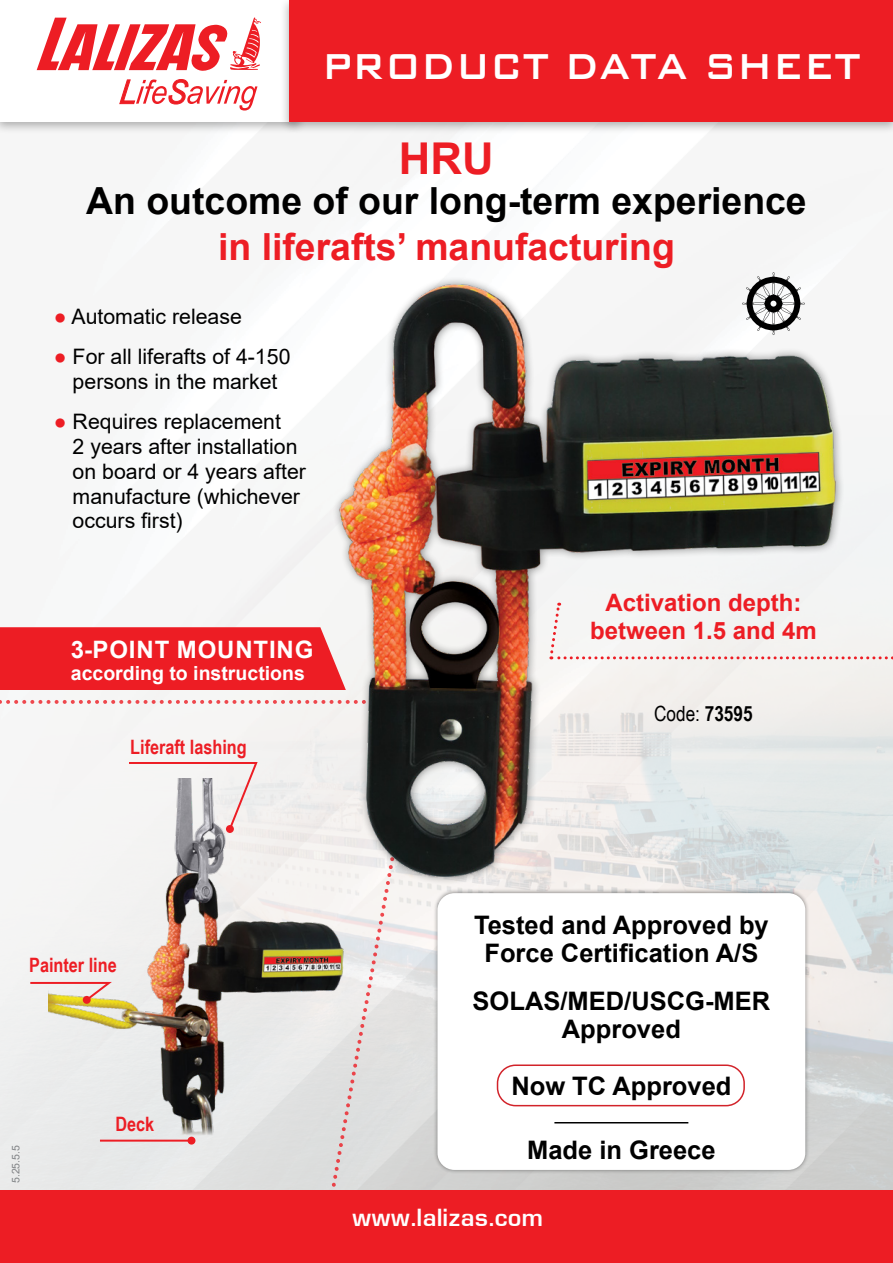
<style>
.page{position:relative;width:893px;height:1263px;background:#fff}
.page>*{position:absolute;margin:0;border:0;box-sizing:border-box;transform-origin:0 0}
.t1{font:48.15px "AG Bank Gothic Cnd Bold";color:#fff}
.t2{font:700 43.8px "Arial";color:#ed1d24}
.t3{font:700 37.35px "Arial";color:#000}
.t4{font:700 37.35px "Arial";color:#ed1d24}
.t5{font:27px "UB Europa Bold";color:#fff}
.t6{font:700 25.5px/28.5px "Arial";color:#000;text-align:center}
.t7{font:700 24px/28.5px "Arial";color:#ed1d24;text-align:center}
.t8{font:700 24px "Arial";letter-spacing:.035em;color:#fff}
.t9{font:21.3px/24.9px "Arial";color:#000;text-align:center}
.t10{font:21px "Arial Narrow";color:#000}
.t11{font:700 19.8px "Arial Narrow";color:#ed1d24}
.t12{font:700 19.5px "Arial";color:#fff}
.t13{font:10.5px "Arial";color:#808285}
.s1{font-family:"Arial Narrow";color:#ed1d24}
.s2{font-weight:700}
</style>
<div class="page">
<div style="left:0;top:1190px;width:893px;height:73px;background:#ed1d24"></div>
<div style="left:851px;top:603px;width:42px;height:56px;background:#f3f3f1"></div>
<svg style="left:326px;top:893px;width:98px;height:297px;background:#e2e1e1"></svg>
<svg style="left:0;top:700px;width:313px;height:4px"></svg>
<img style="left:48px;top:778px;width:330px;height:389px">
<svg style="left:127px;top:761px;width:132px;height:70px"></svg>
<div style="left:226px;top:825px;width:8px;height:8px;background:#ed1d24;border-radius:50%"></div>
<svg style="left:28px;top:981px;width:87px;height:22px"></svg>
<div style="left:83px;top:996px;width:8px;height:8px;background:#ed1d24;border-radius:50%"></div>
<hr style="left:100px;top:1140px;width:91px;height:1px;background:#ed1d24">
<div style="left:188px;top:1137px;width:7px;height:7px;background:#ed1d24;border-radius:50%"></div>
<div style="left:0;top:627px;width:313px;height:63px;background:#ed1d24"></div>
<img style="left:313px;top:268px;width:538px;height:625px">
<svg style="left:742px;top:272px;width:63px;height:63px"></svg>
<div style="left:433px;top:888px;width:377px;height:287px;background:#000;opacity:.45"></div>
<div style="left:437px;top:893px;width:368px;height:277px;background:#fff;border-radius:17px"></div>
<hr style="left:554px;top:1122px;width:134px;height:1px;background:#000">
<div style="left:0;top:0;width:308px;height:135px;background:#000;opacity:.3"></div>
<div style="left:0;top:0;width:299px;height:121px;background:#fff"></div>
<div style="left:280px;top:0;width:613px;height:135px;background:#000;opacity:.3"></div>
<div style="left:289px;top:0;width:604px;height:121px;background:#ed1d24"></div>
<svg style="left:37px;top:17px;width:224px;height:54px"></svg>
<svg style="left:120px;top:79px;width:137px;height:32px"></svg>
<div style="left:497px;top:1064px;width:248px;height:42px;border:2px solid #d2232a;border-radius:18px"></div>
<h1 class="t1" style="left:322px;top:42px;width:540px">PRODUCT DATA SHEET</h1>
<h2 class="t2" style="left:399px;top:128px;width:97px">HRU</h2>
<h3 class="t3" style="left:86px;top:175px;width:722px">An outcome of our long-term experience</h3>
<h3 class="t4" style="left:218px;top:220px;width:458px">in liferafts’ manufacturing</h3>
<p class="t9" style="left:54px;top:304px;width:190px"><span class="s1">●</span> Automatic release</p>
<p class="t9" style="left:54px;top:344px;width:238px"><span class="s1">●</span> For all liferafts of 4-150 persons in the market</p>
<p class="t9" style="left:73px;top:409px;width:235px;text-align:left;text-indent:-19px"><span class="s1">●</span> Requires replacement<br>2 years after installation on board or 4 years after manufacture (whichever occurs first)</p>
<p class="t8" style="left:71px;top:632px;width:244px">3-POINT MOUNTING</p>
<p class="t12" style="left:71px;top:660px;width:236px">according to instructions</p>
<p class="t11" style="left:130px;top:732px;width:118px">Liferaft lashing</p>
<p class="t7" style="left:590px;top:588px;width:228px">Activation depth: between 1.5 and 4m</p>
<p class="t10" style="left:654px;top:698px;width:100px">Code: <span class="s2">73595</span></p>
<p class="t11" style="left:29px;top:950px;width:89px">Painter line</p>
<p class="t13" style="left:8px;top:1183px;width:39px;rotate:-90deg">5.25.5.5</p>
<p class="t11" style="left:115px;top:1109px;width:40px">Deck</p>
<p class="t6" style="left:474px;top:910px;width:296px">Tested and Approved by<br>Force Certification A/S</p>
<p class="t6" style="left:473px;top:987px;width:299px">SOLAS/MED/USCG-MER<br>Approved</p>
<p class="t6" style="left:511px;top:1072px;width:222px">Now TC Approved</p>
<p class="t6" style="left:527px;top:1136px;width:190px">Made in Greece</p>
<p class="t5" style="left:351px;top:1204px;width:192px">www.lalizas.com</p>
</div>
